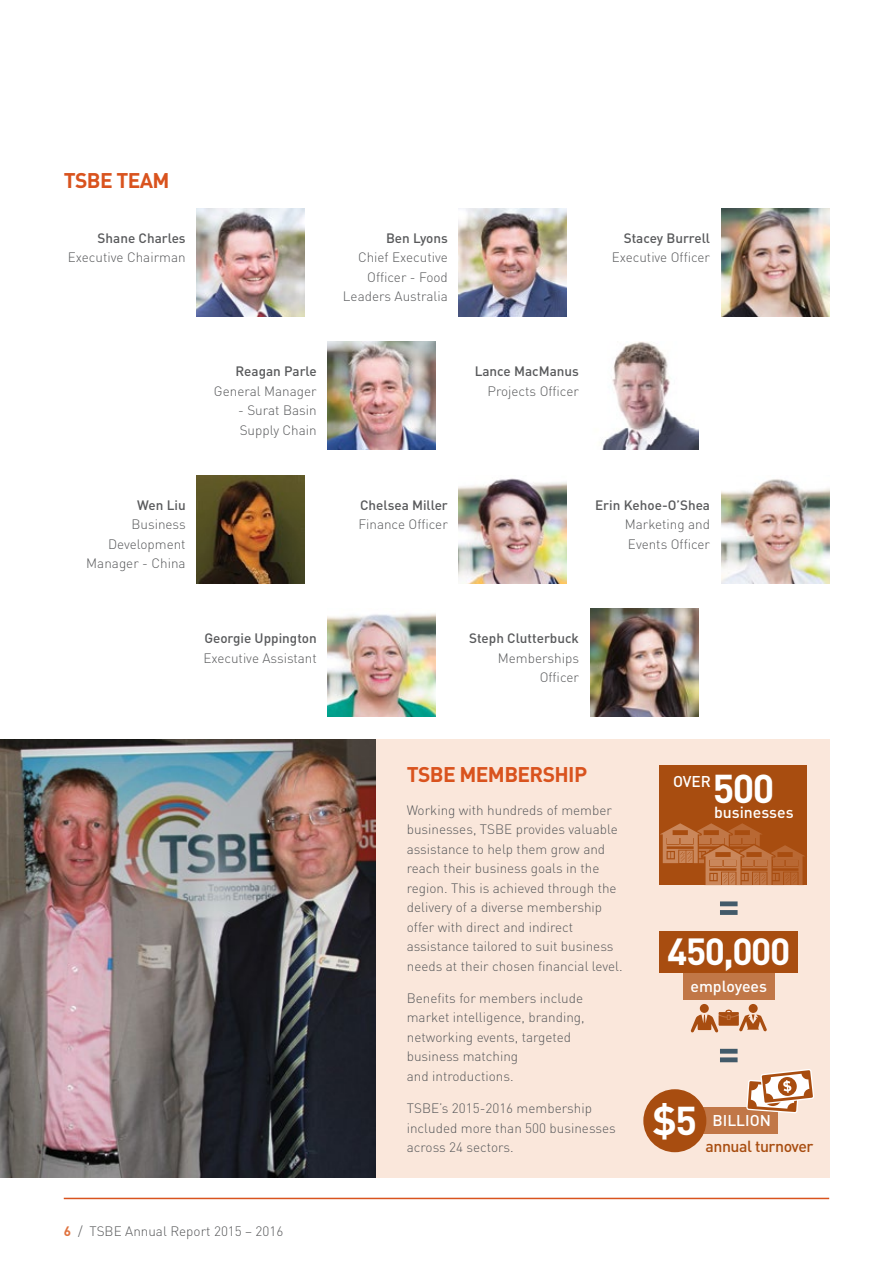
<style>
.page{position:relative;width:893px;height:1263px;background:#fff}
.page>*{position:absolute;margin:0;border:0;box-sizing:border-box;transform-origin:0 0}
.t1{font:700 39.75px "DIN";color:#fff}
.t2{font:700 37.35px "DIN";letter-spacing:-.04em;color:#fff}
.t3{font:700 21px "DIN";letter-spacing:-.03em;color:#d9531e}
.t4{font:500 15.9px "DIN";color:#fff}
.t5{font:500 15.9px "DIN";letter-spacing:-.03em;color:#a84d10}
.t6{font:500 15.45px "DIN";color:#fff}
.t7{font:300 13.5px/19.5px "DIN";color:#58595b}
.t8{font:500 13.5px "DIN";color:#58595b}
.s1{font-weight:700;color:#e0733f}
</style>
<div class="page">
<hr style="left:64px;top:1198px;width:765px;height:1px;background:#d9531e">
<div style="left:0;top:740px;width:829px;height:438px;background:#fae7db"></div>
<img style="left:459px;top:478px;width:108px;height:105px">
<img style="left:197px;top:475px;width:108px;height:108px">
<img style="left:721px;top:479px;width:108px;height:104px">
<img style="left:601px;top:342px;width:97px;height:108px">
<img style="left:328px;top:342px;width:108px;height:108px">
<img style="left:328px;top:613px;width:108px;height:103px">
<img style="left:590px;top:608px;width:108px;height:108px">
<svg style="left:720px;top:1049px;width:18px;height:13px"></svg>
<svg style="left:720px;top:901px;width:18px;height:14px"></svg>
<div style="left:660px;top:765px;width:147px;height:120px;background:#a84d10"></div>
<svg style="left:660px;top:823px;width:145px;height:62px"></svg>
<div style="left:700px;top:1004px;width:9px;height:9px;background:#a84d10;border-radius:50%"></div>
<div style="left:749px;top:1004px;width:9px;height:9px;background:#a84d10;border-radius:50%"></div>
<svg style="left:691px;top:1010px;width:76px;height:22px"></svg>
<div style="left:683px;top:973px;width:92px;height:26px;background:#c17747"></div>
<div style="left:660px;top:931px;width:138px;height:42px;background:#a84d10"></div>
<div style="left:672px;top:1107px;width:106px;height:26px;background:#c17747"></div>
<svg style="left:746px;top:1069px;width:68px;height:44px"></svg>
<div style="left:643px;top:1089px;width:63px;height:63px;background:#a84d10;border-radius:50%"></div>
<img style="left:0;top:740px;width:375px;height:438px">
<img style="left:459px;top:208px;width:108px;height:108px">
<img style="left:721px;top:208px;width:108px;height:108px">
<img style="left:197px;top:208px;width:108px;height:108px">
<h3 class="t3" style="left:64px;top:166px;width:107px">TSBE TEAM</h3>
<p class="t8" style="left:98px;top:229px;width:90px">Shane Charles</p>
<p class="t7" style="left:68px;top:248px;width:119px">Executive Chairman</p>
<p class="t8" style="left:235px;top:363px;width:83px">Reagan Parle</p>
<p class="t7" style="left:214px;top:381px;width:104px">General Manager</p>
<p class="t7" style="left:238px;top:400px;width:80px">- Surat Basin<br>Supply Chain</p>
<p class="t8" style="left:137px;top:496px;width:50px">Wen Liu</p>
<p class="t7" style="left:86px;top:514px;width:101px;text-align:right">Business<br>Development<br>Manager - China</p>
<p class="t8" style="left:204px;top:629px;width:114px">Georgie Uppington</p>
<p class="t7" style="left:203px;top:648px;width:115px">Executive Assistant</p>
<p class="t8" style="left:386px;top:229px;width:63px">Ben Lyons</p>
<p class="t7" style="left:343px;top:248px;width:107px;text-align:right">Chief Executive<br>Officer - Food<br>Leaders Australia</p>
<p class="t8" style="left:475px;top:363px;width:106px">Lance MacManus</p>
<p class="t7" style="left:487px;top:381px;width:93px">Projects Officer</p>
<p class="t8" style="left:624px;top:229px;width:88px">Stacey Burrell</p>
<p class="t7" style="left:612px;top:248px;width:100px">Executive Officer</p>
<p class="t8" style="left:360px;top:496px;width:89px">Chelsea Miller</p>
<p class="t7" style="left:358px;top:514px;width:91px">Finance Officer</p>
<p class="t8" style="left:595px;top:496px;width:116px">Erin Kehoe-O’Shea</p>
<p class="t7" style="left:625px;top:514px;width:87px">Marketing and<br>Events Officer</p>
<p class="t8" style="left:469px;top:629px;width:111px">Steph Clutterbuck</p>
<p class="t7" style="left:498px;top:648px;width:83px;text-align:right">Memberships<br>Officer</p>
<p class="t7" style="left:64px;top:1221px;width:221px"><span class="s1">6</span> / TSBE Annual Report 2015 – 2016</p>
<h3 class="t3" style="left:407px;top:761px;width:182px">TSBE MEMBERSHIP</h3>
<p class="t7" style="left:407px;top:800px;width:217px">Working with hundreds of member businesses, TSBE provides valuable assistance to help them grow and reach their business goals in the region. This is achieved through the delivery of a diverse membership offer with direct and indirect assistance tailored to suit business needs at their chosen financial level.</p>
<p class="t7" style="left:407px;top:988px;width:179px">Benefits for members include market intelligence, branding, networking events, targeted business matching<br>and introductions.</p>
<p class="t7" style="left:407px;top:1098px;width:210px">TSBE’s 2015-2016 membership included more than 500 businesses across 24 sectors.</p>
<h1 class="t1" style="left:713px;top:763px;width:63px">500</h1>
<p class="t6" style="left:673px;top:772px;width:40px">OVER</p>
<p class="t4" style="left:714px;top:802px;width:81px">businesses</p>
<h2 class="t2" style="left:667px;top:927px;width:125px">450,000</h2>
<p class="t4" style="left:690px;top:976px;width:78px">employees</p>
<h1 class="t1" style="left:653px;top:1094px;width:46px">$5</h1>
<p class="t6" style="left:713px;top:1110px;width:60px">BILLION</p>
<p class="t5" style="left:705px;top:1136px;width:110px">annual turnover</p>
</div>
